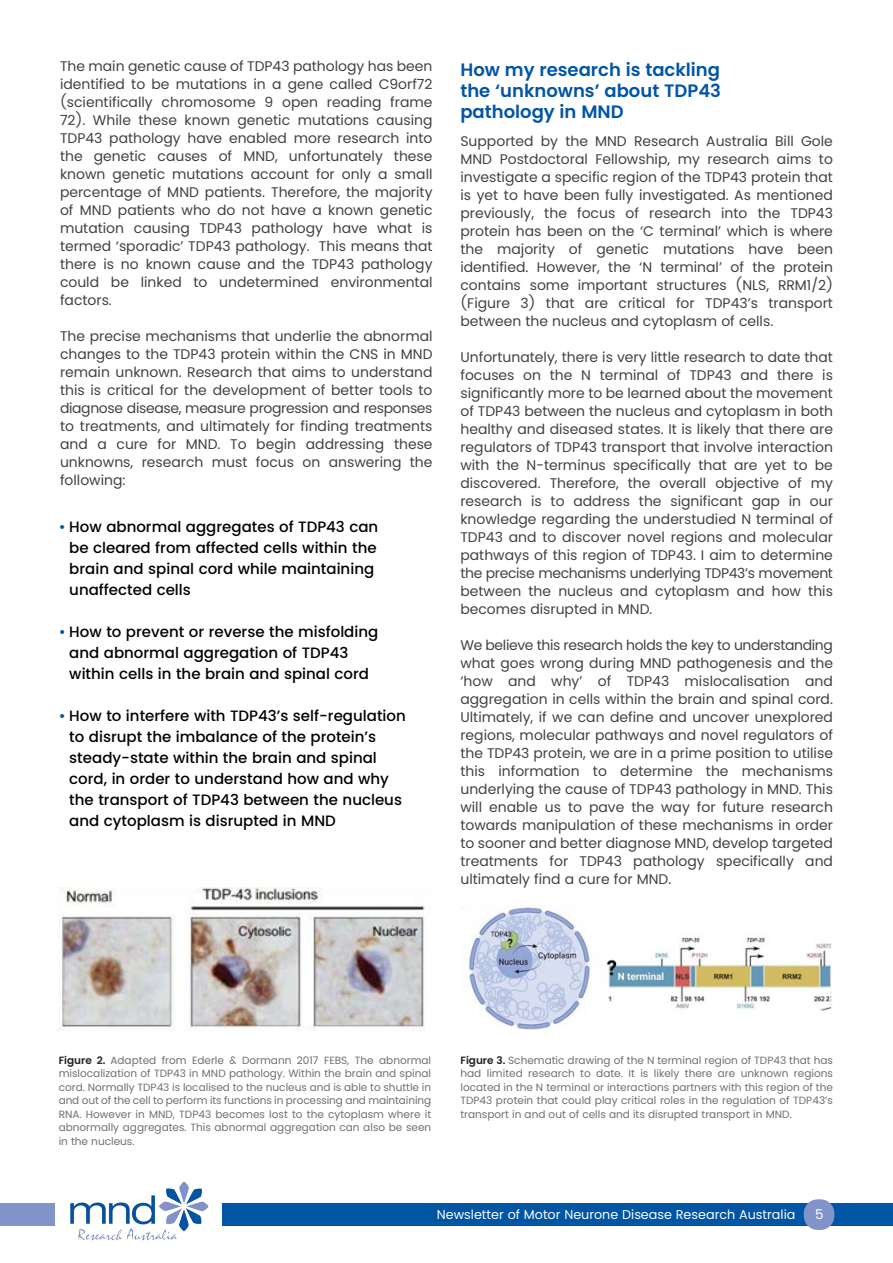
<style>
.page{position:relative;width:893px;height:1263px;background:#fff}
.page>*{position:absolute;margin:0;border:0;box-sizing:border-box;transform-origin:0 0}
.t1{font:600 18px/21px "Poppins";color:#0055a5;text-align:justify}
.t2{font:500 15px/21px "Poppins";color:#000}
.t3{font:13.95px/18px "Poppins";color:#414042;text-align:justify}
.t4{font:13.5px "Poppins";color:#fff}
.t5{font:12.75px "Poppins";color:#fff}
.t6{font:10.5px/13.5px "Poppins";color:#6d6e71;text-align:justify}
.s1{color:#0055a5}
.s2{font-weight:600;color:#231f20}
</style>
<div class="page">
<img style="left:59px;top:887px;width:366px;height:143px">
<img style="left:468px;top:906px;width:364px;height:123px">
<div style="left:222px;top:1203px;width:671px;height:23px;background:#0055a5"></div>
<div style="left:0;top:1203px;width:54px;height:23px;background:#8194ca"></div>
<img style="left:70px;top:1181px;width:139px;height:60px">
<div style="left:804px;top:1199px;width:30px;height:31px;background:#8194ca;border-radius:14px"></div>
<p class="t3" style="left:60px;top:57px;width:374px">The main genetic cause of TDP43 pathology has been identified to be mutations in a gene called C9orf72 (scientifically chromosome 9 open reading frame 72). While these known genetic mutations causing TDP43 pathology have enabled more research into the genetic causes of MND, unfortunately these known genetic mutations account for only a small percentage of MND patients. Therefore, the majority of MND patients who do not have a known genetic mutation causing TDP43 pathology have what is termed ‘sporadic’ TDP43 pathology. This means that there is no known cause and the TDP43 pathology could be linked to undetermined environmental factors.</p>
<p class="t3" style="left:60px;top:327px;width:374px">The precise mechanisms that underlie the abnormal changes to the TDP43 protein within the CNS in MND remain unknown. Research that aims to understand this is critical for the development of better tools to diagnose disease, measure progression and responses to treatments, and ultimately for finding treatments and a cure for MND. To begin addressing these unknowns, research must focus on answering the following:</p>
<p class="t2" style="left:69px;top:517px;width:310px;text-indent:-11px"><span class="s1">•</span> How abnormal aggregates of TDP43 can be cleared from affected cells within the brain and spinal cord while maintaining unaffected cells</p>
<p class="t2" style="left:69px;top:622px;width:310px;text-indent:-11px"><span class="s1">•</span> How to prevent or reverse the misfolding and abnormal aggregation of TDP43 within cells in the brain and spinal cord</p>
<p class="t2" style="left:69px;top:706px;width:338px;text-indent:-11px"><span class="s1">•</span> How to interfere with TDP43’s self-regulation to disrupt the imbalance of the protein’s steady-state within the brain and spinal cord, in order to understand how and why the transport of TDP43 between the nucleus and cytoplasm is disrupted in MND</p>
<p class="t1" style="left:460px;top:59px;width:262px">How my research is tackling the ‘unknowns’ about TDP43 pathology in MND</p>
<p class="t3" style="left:460px;top:132px;width:374px">Supported by the MND Research Australia Bill Gole MND Postdoctoral Fellowship, my research aims to investigate a specific region of the TDP43 protein that is yet to have been fully investigated. As mentioned previously, the focus of research into the TDP43 protein has been on the ‘C terminal’ which is where the majority of genetic mutations have been identified. However, the ‘N terminal’ of the protein contains some important structures (NLS, RRM1/2) (Figure 3) that are critical for TDP43’s transport between the nucleus and cytoplasm of cells.</p>
<p class="t3" style="left:460px;top:348px;width:374px">Unfortunately, there is very little research to date that focuses on the N terminal of TDP43 and there is significantly more to be learned about the movement of TDP43 between the nucleus and cytoplasm in both healthy and diseased states. It is likely that there are regulators of TDP43 transport that involve interaction with the N-terminus specifically that are yet to be discovered. Therefore, the overall objective of my research is to address the significant gap in our knowledge regarding the understudied N terminal of TDP43 and to discover novel regions and molecular pathways of this region of TDP43. I aim to determine the precise mechanisms underlying TDP43’s movement between the nucleus and cytoplasm and how this becomes disrupted in MND.</p>
<p class="t3" style="left:460px;top:636px;width:374px">We believe this research holds the key to understanding what goes wrong during MND pathogenesis and the ‘how and why’ of TDP43 mislocalisation and aggregation in cells within the brain and spinal cord.<br>Ultimately, if we can define and uncover unexplored regions, molecular pathways and novel regulators of the TDP43 protein, we are in a prime position to utilise this information to determine the mechanisms underlying the cause of TDP43 pathology in MND. This will enable us to pave the way for future research towards manipulation of these mechanisms in order to sooner and better diagnose MND, develop targeted treatments for TDP43 pathology specifically and ultimately find a cure for MND.</p>
<p class="t6" style="left:59px;top:1053px;width:374px"><span class="s2">Figure 2.</span> Adapted from Ederle &amp; Dormann 2017 FEBS, The abnormal mislocalization of TDP43 in MND pathology. Within the brain and spinal cord. Normally TDP43 is localised to the nucleus and is able to shuttle in and out of the cell to perform its functions in processing and maintaining RNA. However in MND, TDP43 becomes lost to the cytoplasm where it abnormally aggregates. This abnormal aggregation can also be seen in the nucleus.</p>
<p class="t6" style="left:460px;top:1053px;width:374px"><span class="s2">Figure 3.</span> Schematic drawing of the N terminal region of TDP43 that has had limited research to date. It is likely there are unknown regions located in the N terminal or interactions partners with this region of the TDP43 protein that could play critical roles in the regulation of TDP43’s transport in and out of cells and its disrupted transport in MND.</p>
<p class="t5" style="left:437px;top:1207px;width:360px">Newsletter of Motor Neurone Disease Research Australia</p>
<p class="t4" style="left:815px;top:1206px;width:10px">5</p>
</div>
